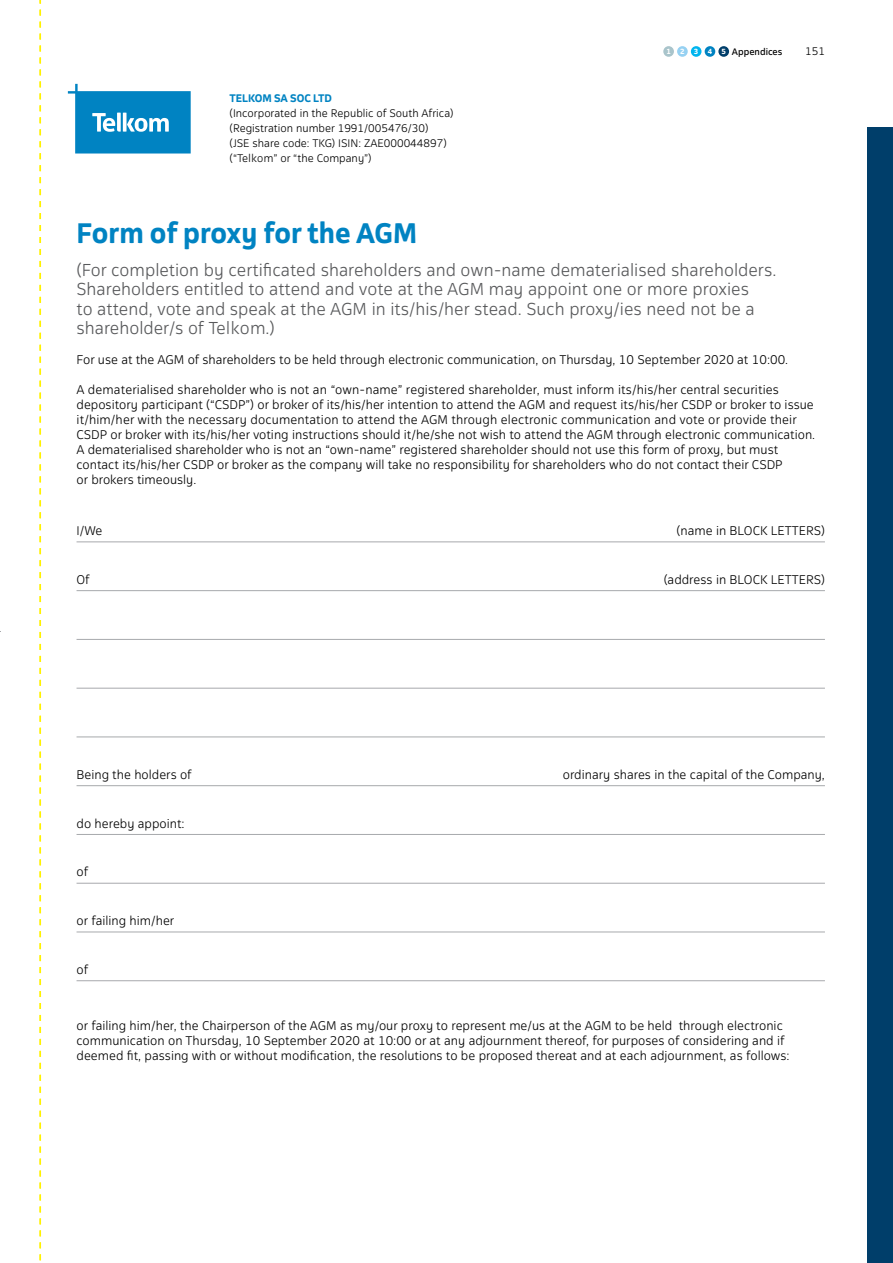
<style>
.page{position:relative;width:893px;height:1263px;background:#fff}
.page>*{position:absolute;margin:0;border:0;box-sizing:border-box;transform-origin:0 0}
.t1{font:700 27px "Telkom 123";color:#0083c2}
.t2{font:300 16.5px/19.5px "Telkom 123";color:#58595b}
.t3{font:300 12px/15px "Telkom 123";color:#000}
.t4{font:300 10.5px/15px "Telkom 123";color:#000}
.t5{font:700 10.5px "Telkom 123";color:#0083c2}
.t6{font:9px "Telkom 123";color:#000}
.t7{font:700 7.2px "Telkom 123";color:#fff}
.s1{font-weight:700;font-size:7.2px;color:#fff}
</style>
<div class="page">
<svg style="left:40px;top:0;width:1px;height:1261px"></svg>
<hr style="left:77px;top:541px;width:748px;height:1px;background:#a7a9ac">
<hr style="left:77px;top:590px;width:748px;height:1px;background:#a7a9ac">
<hr style="left:77px;top:639px;width:748px;height:1px;background:#a7a9ac">
<hr style="left:77px;top:688px;width:748px;height:1px;background:#a7a9ac">
<hr style="left:77px;top:736px;width:748px;height:1px;background:#a7a9ac">
<hr style="left:77px;top:785px;width:748px;height:1px;background:#a7a9ac">
<hr style="left:77px;top:834px;width:748px;height:1px;background:#a7a9ac">
<hr style="left:77px;top:883px;width:748px;height:1px;background:#a7a9ac">
<hr style="left:77px;top:931px;width:748px;height:1px;background:#a7a9ac">
<hr style="left:77px;top:980px;width:748px;height:1px;background:#a7a9ac">
<svg style="left:68px;top:84px;width:123px;height:69px"></svg>
<div style="left:867px;top:128px;width:26px;height:1135px;background:#003e6a"></div>
<div style="left:663px;top:46px;width:11px;height:11px;background:#a9c4cb;border-radius:50%"></div>
<div style="left:677px;top:46px;width:11px;height:11px;background:#96d1f2;border-radius:50%"></div>
<div style="left:691px;top:46px;width:10px;height:11px;background:#00b5ef;border-radius:50%"></div>
<div style="left:705px;top:46px;width:10px;height:11px;background:#0083c2;border-radius:50%"></div>
<div style="left:718px;top:46px;width:11px;height:11px;background:#003e6a;border-radius:50%"></div>
<p class="t5" style="left:229px;top:91px;width:104px">TELKOM SA SOC LTD</p>
<p class="t4" style="left:230px;top:105px;width:226px">(Incorporated in the Republic of South Africa) (Registration number 1991/005476/30)<br>(JSE share code: TKG) ISIN: ZAE000044897) (“Telkom” or “the Company”)</p>
<p class="t7" style="left:666px;top:47px;width:6px">1</p>
<p class="t7" style="left:680px;top:47px;width:6px">2</p>
<p class="t7" style="left:694px;top:47px;width:6px">3</p>
<p class="t7" style="left:708px;top:47px;width:6px">4</p>
<p class="t6" style="left:721px;top:46px;width:62px"><span class="s1">5</span> Appendices</p>
<p class="t4" style="left:805px;top:44px;width:21px">151</p>
<h1 class="t1" style="left:77px;top:216px;width:342px">Form of proxy for the AGM</h1>
<p class="t2" style="left:77px;top:259px;width:701px">(For completion by certificated shareholders and own-name dematerialised shareholders.<br>Shareholders entitled to attend and vote at the AGM may appoint one or more proxies<br>to attend, vote and speak at the AGM in its/his/her stead. Such proxy/ies need not be a shareholder/s of Telkom.)</p>
<p class="t3" style="left:77px;top:352px;width:713px">For use at the AGM of shareholders to be held through electronic communication, on Thursday, 10 September 2020 at 10:00.</p>
<p class="t3" style="left:77px;top:382px;width:740px">A dematerialised shareholder who is not an “own-name” registered shareholder, must inform its/his/her central securities depository participant (“CSDP”) or broker of its/his/her intention to attend the AGM and request its/his/her CSDP or broker to issue it/him/her with the necessary documentation to attend the AGM through electronic communication and vote or provide their CSDP or broker with its/his/her voting instructions should it/he/she not wish to attend the AGM through electronic communication.<br>A dematerialised shareholder who is not an “own-name” registered shareholder should not use this form of proxy, but must contact its/his/her CSDP or broker as the company will take no responsibility for shareholders who do not contact their CSDP<br>or brokers timeously.</p>
<p class="t3" style="left:77px;top:523px;width:27px">I/We</p>
<p class="t3" style="left:677px;top:523px;width:150px">(name in BLOCK LETTERS)</p>
<p class="t3" style="left:77px;top:572px;width:15px">Of</p>
<p class="t3" style="left:664px;top:572px;width:163px">(address in BLOCK LETTERS)</p>
<p class="t3" style="left:77px;top:767px;width:117px">Being the holders of</p>
<p class="t3" style="left:563px;top:767px;width:264px">ordinary shares in the capital of the Company,</p>
<p class="t3" style="left:77px;top:815px;width:110px">do hereby appoint:</p>
<p class="t3" style="left:77px;top:864px;width:13px">of</p>
<p class="t3" style="left:77px;top:913px;width:99px">or failing him/her</p>
<p class="t3" style="left:77px;top:962px;width:13px">of</p>
<p class="t3" style="left:77px;top:1017px;width:715px">or failing him/her, the Chairperson of the AGM as my/our proxy to represent me/us at the AGM to be held through electronic communication on Thursday, 10 September 2020 at 10:00 or at any adjournment thereof, for purposes of considering and if deemed fit, passing with or without modification, the resolutions to be proposed thereat and at each adjournment, as follows:</p>
</div>
